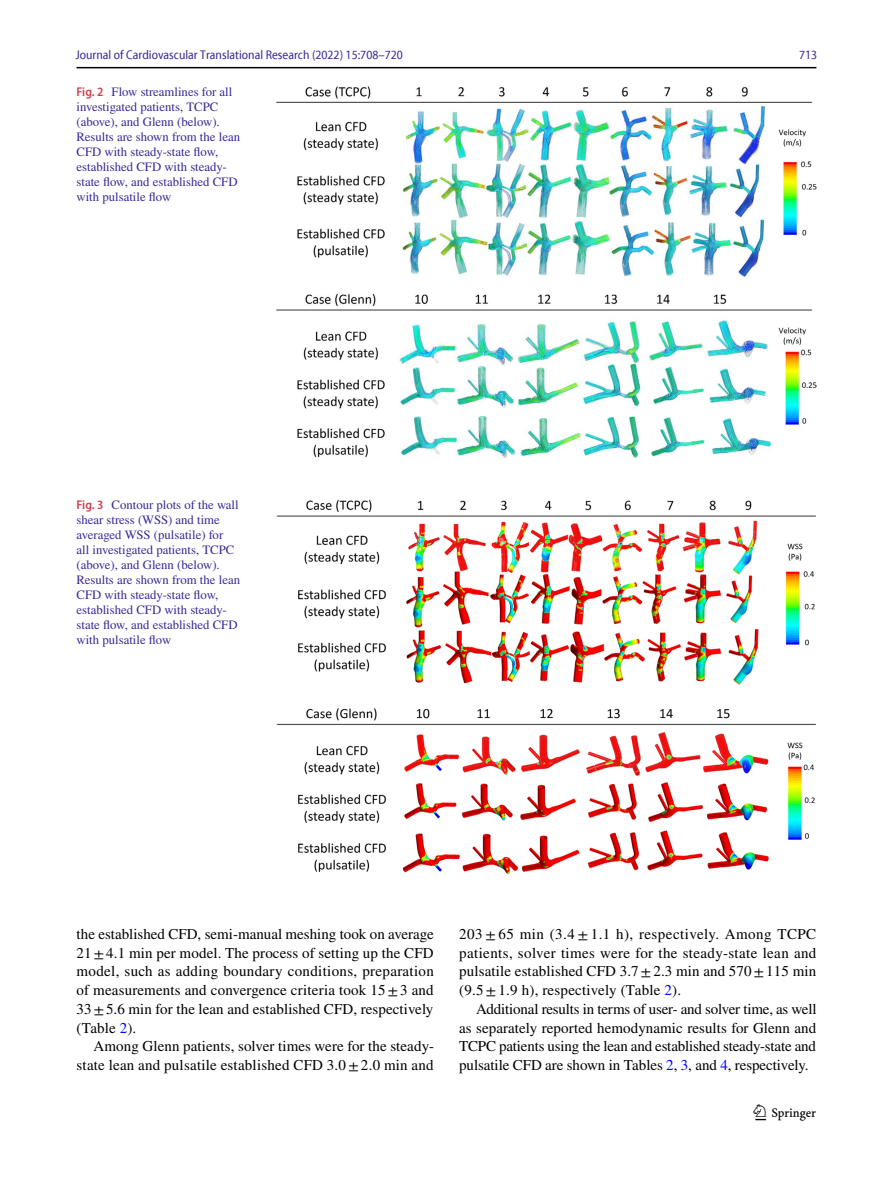
<style>
.page{position:relative;width:893px;height:1187px;background:#fff}
.page>*{position:absolute;margin:0;border:0;box-sizing:border-box;transform-origin:0 0}
.t1{font:22.5px "Springnew Regular 3";color:#000}
.t2{font:15px/18.8px "STIX";letter-spacing:.005em;color:#000;text-align:justify}
.t3{font:12.75px/15px "STIX";color:#392a97}
.t4{font:12.75px "Myriad Pro Unic Semi Condensed 2";color:#3a2a97}
.s1{font-family:"Myriad Pro";font-weight:600;font-stretch:semi-condensed;color:#cc3f4e}
.s2{color:#00f}
</style>
<div class="page">
<hr style="left:77px;top:67px;width:739px;height:1px;background:#000">
<img style="left:276px;top:87px;width:540px;height:371px">
<img style="left:276px;top:499px;width:540px;height:375px">
<p class="t4" style="left:76px;top:50px;width:329px">Journal of Cardiovascular Translational Research (2022) 15:708–720</p>
<p class="t3" style="left:77px;top:85px;width:165px"><span class="s1">Fig. 2</span> Flow streamlines for all investigated patients, TCPC (above), and Glenn (below).<br>Results are shown from the lean<br>CFD with steady-state flow, established CFD with steady&shy;state flow, and established CFD with pulsatile flow</p>
<p class="t4" style="left:799px;top:50px;width:20px">713</p>
<p class="t3" style="left:77px;top:498px;width:165px"><span class="s1">Fig. 3</span> Contour plots of the wall shear stress (WSS) and time averaged WSS (pulsatile) for<br>all investigated patients, TCPC (above), and Glenn (below).<br>Results are shown from the lean<br>CFD with steady-state flow, established CFD with steady&shy;state flow, and established CFD with pulsatile flow</p>
<p class="t2" style="left:77px;top:925px;width:359px">the established CFD, semi-manual meshing took on average 21±4.1 min per model. The process of setting up the CFD model, such as adding boundary conditions, preparation of measurements and convergence criteria took 15±3 and 33±5.6 min for the lean and established CFD, respectively (Table <span class="s2">2</span>).</p>
<p class="t2" style="left:77px;top:1037px;width:359px;text-align:right">Among Glenn patients, solver times were for the steady&shy;state lean and pulsatile established CFD 3.0±2.0 min and</p>
<p class="t2" style="left:459px;top:925px;width:359px">203 ± 65 min (3.4 ± 1.1 h), respectively. Among TCPC patients, solver times were for the steady-state lean and pulsatile established CFD 3.7±2.3 min and 570±115 min (9.5±1.9 h), respectively (Table <span class="s2">2</span>).</p>
<p class="t2" style="left:459px;top:1000px;width:359px;text-indent:17px">Additional results in terms of user- and solver time, as well as separately reported hemodynamic results for Glenn and TCPC patients using the lean and established steady-state and pulsatile CFD are shown in Tables <span class="s2">2</span>, <span class="s2">3</span>, and <span class="s2">4</span>, respectively.</p>
<h1 class="t1" style="left:755px;top:1104px;width:62px">1 3</h1>
</div>
